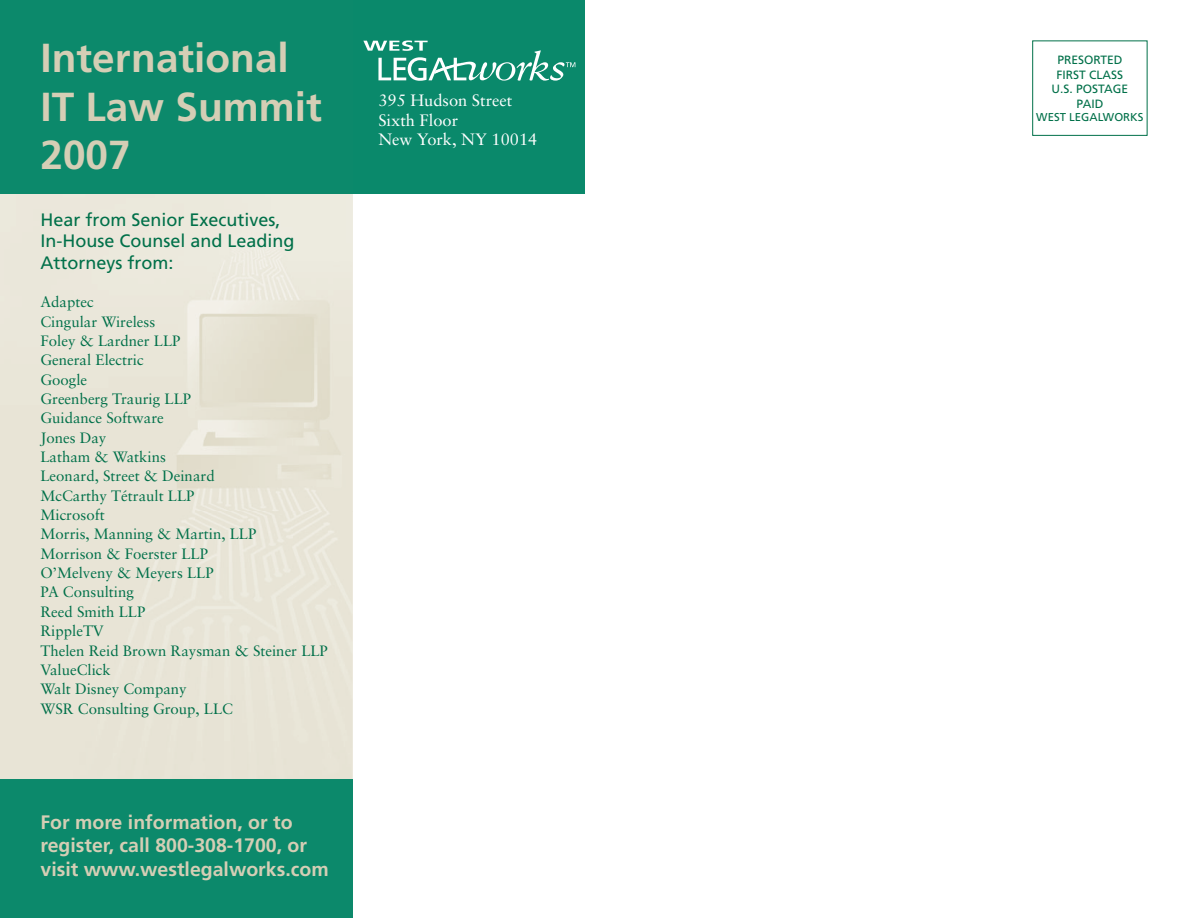
<style>
.page{position:relative;width:1188px;height:918px;background:#fff}
.page>*{position:absolute;margin:0;border:0;box-sizing:border-box;transform-origin:0 0}
.t1{font:700 40.5px/48.6px "Frutiger";color:#d5ceb5}
.t2{font:700 19.5px/23.4px "Frutiger";color:#d5ceb5}
.t3{font:18px/21.6px "Frutiger";color:#007049}
.t4{font:16.5px/19.8px "Sabon";color:#fff}
.t5{font:15px/19.4px "Sabon";color:#007049}
.t6{font:12px/14.4px "Frutiger";color:#007049;text-align:center}
.t7{font:11.4px "Frutiger";color:#007049}
</style>
<div class="page">
<div style="left:1032px;top:40px;width:116px;height:96px;border:1px solid #007049"></div>
<img style="left:0;top:193px;width:352px;height:587px">
<div style="left:0;top:780px;width:352px;height:138px;background:#0c896b"></div>
<div style="left:352px;top:0;width:233px;height:193px;background:#0a896b"></div>
<div style="left:0;top:0;width:352px;height:193px;background:#0c896b"></div>
<svg style="left:363px;top:40px;width:212px;height:41px"></svg>
<h1 class="t1" style="left:40px;top:37px;width:283px">International<br>IT Law Summit<br>2007</h1>
<p class="t3" style="left:40px;top:210px;width:256px">Hear from Senior Executives,<br>In-House Counsel and Leading<br>Attorneys from:</p>
<p class="t5" style="left:40px;top:294px;width:289px">Adaptec<br>Cingular Wireless<br>Foley &amp; Lardner LLP<br>General Electric<br>Google<br>Greenberg Traurig LLP<br>Guidance Software<br>Jones Day<br>Latham &amp; Watkins<br>Leonard, Street &amp; Deinard<br>McCarthy Tétrault LLP<br>Microsoft<br>Morris, Manning &amp; Martin, LLP<br>Morrison &amp; Foerster LLP<br>O’Melveny &amp; Meyers LLP<br>PA Consulting<br>Reed Smith LLP<br>RippleTV<br>Thelen Reid Brown Raysman &amp; Steiner LLP<br>ValueClick<br>Walt Disney Company<br>WSR Consulting Group, LLC</p>
<h2 class="t2" style="left:40px;top:812px;width:290px">For more information, or to register, call 800-308-1700, or visit www.westlegalworks.com</h2>
<p class="t4" style="left:378px;top:91px;width:161px">395 Hudson Street<br>Sixth Floor<br>New York, NY 10014</p>
<p class="t6" style="left:1052px;top:54px;width:78px">PRESORTED<br>FIRST CLASS<br>U.S. POSTAGE<br>PAID</p>
<p class="t7" style="left:1036px;top:113px;width:109px">WEST LEGALWORKS</p>
</div>
